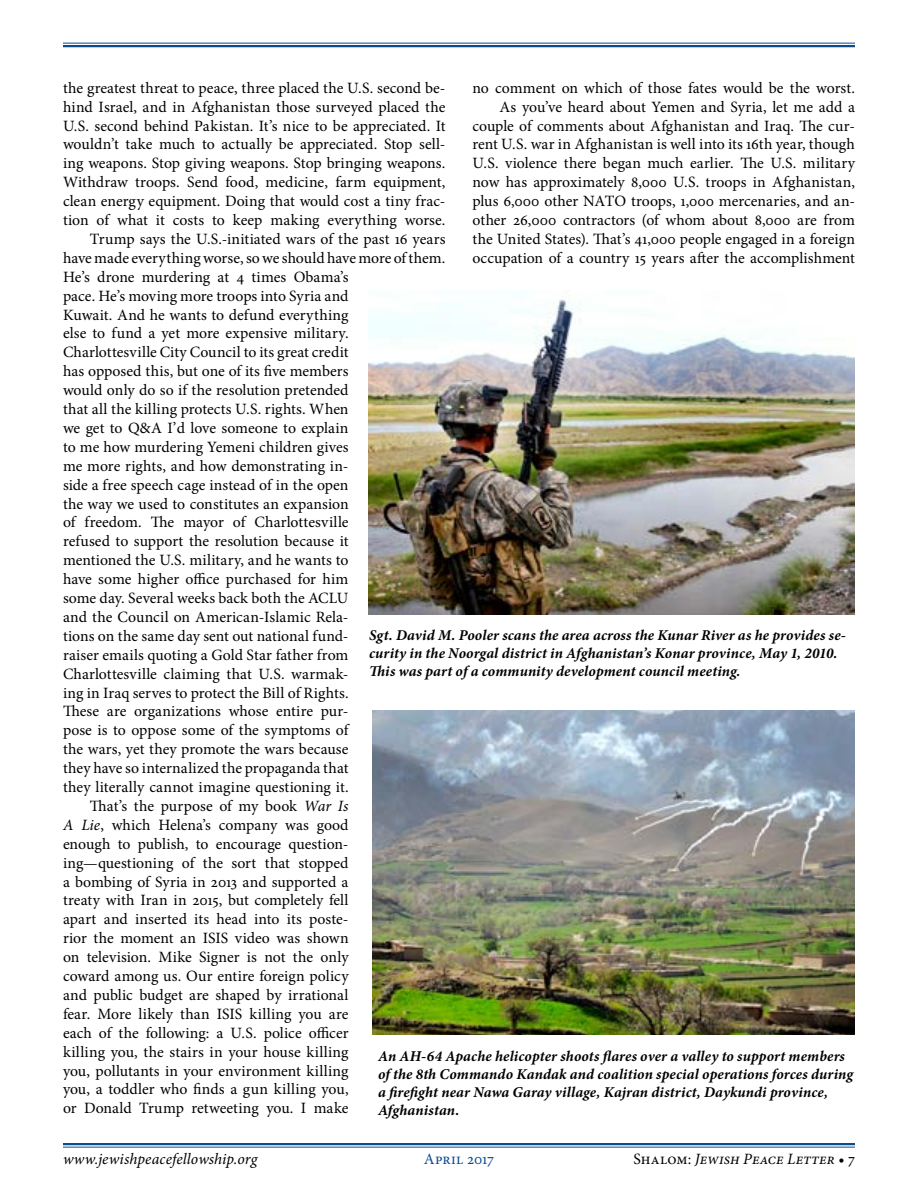
<style>
.page{position:relative;width:918px;height:1188px;background:#fff}
.page>*{position:absolute;margin:0;border:0;box-sizing:border-box;transform-origin:0 0}
.t1{font:15.75px/18.9px "Minion Pro";color:#000;text-align:right}
.t2{font:15.75px "Minion Pro";letter-spacing:.02em;color:#000}
.t3{font:italic 15.75px "Minion Pro";color:#000}
.t4{font:15.75px "Minion Pro";letter-spacing:.005em;color:#0a4d8e}
.t5{font:italic 700 15px/18px "Minion Pro";letter-spacing:.01em;color:#000}
.s1{font-style:italic}
.s2{font-style:normal}
</style>
<div class="page">
<hr style="left:63px;top:1143px;width:792px;height:2px;background:#0a4d8e">
<hr style="left:63px;top:1147px;width:792px;height:1px;background:#0a4d8e">
<hr style="left:63px;top:43px;width:792px;height:1px;background:#0a4d8e">
<hr style="left:63px;top:45px;width:792px;height:2px;background:#0a4d8e">
<img style="left:368px;top:290px;width:487px;height:324px">
<img style="left:372px;top:710px;width:483px;height:324px">
<p class="t2" style="left:63px;top:77px;width:384px">the greatest threat to peace, three placed the U.S. second be-</p>
<p class="t1" style="left:63px;top:97px;width:384px">hind Israel, and in Afghanistan those surveyed placed the</p>
<p class="t1" style="left:63px;top:116px;width:384px">U.S. second behind Pakistan. It’s nice to be appreciated. It</p>
<p class="t1" style="left:63px;top:135px;width:384px">wouldn’t take much to actually be appreciated. Stop sell-</p>
<p class="t1" style="left:63px;top:154px;width:384px">ing weapons. Stop giving weapons. Stop bringing weapons.</p>
<p class="t1" style="left:63px;top:173px;width:384px">Withdraw troops. Send food, medicine, farm equipment,</p>
<p class="t1" style="left:63px;top:192px;width:384px">clean energy equipment. Doing that would cost a tiny frac-</p>
<p class="t1" style="left:63px;top:211px;width:384px">tion of what it costs to keep making everything worse.</p>
<p class="t1" style="left:90px;top:229px;width:357px">Trump says the U.S.-initiated wars of the past 16 years</p>
<p class="t1" style="left:63px;top:248px;width:384px">have made everything worse, so we should have more of them.</p>
<p class="t1" style="left:63px;top:267px;width:287px">He’s drone murdering at 4 times Obama’s</p>
<p class="t1" style="left:63px;top:286px;width:287px">pace. He’s moving more troops into Syria and</p>
<p class="t1" style="left:63px;top:305px;width:287px">Kuwait. And he wants to defund everything</p>
<p class="t1" style="left:63px;top:324px;width:287px">else to fund a yet more expensive military.</p>
<p class="t1" style="left:63px;top:343px;width:287px">Charlottesville City Council to its great credit</p>
<p class="t1" style="left:63px;top:362px;width:287px">has opposed this, but one of its five members</p>
<p class="t1" style="left:63px;top:381px;width:287px">would only do so if the resolution pretended</p>
<p class="t2" style="left:63px;top:398px;width:287px">that all the killing protects U.S. rights. When</p>
<p class="t1" style="left:63px;top:418px;width:287px">we get to Q&amp;A I’d love someone to explain</p>
<p class="t1" style="left:63px;top:437px;width:287px">to me how murdering Yemeni children gives</p>
<p class="t1" style="left:63px;top:456px;width:287px">me more rights, and how demonstrating in-</p>
<p class="t1" style="left:63px;top:475px;width:287px">side a free speech cage instead of in the open</p>
<p class="t1" style="left:63px;top:494px;width:287px">the way we used to constitutes an expansion</p>
<p class="t1" style="left:63px;top:513px;width:287px">of freedom. The mayor of Charlottesville</p>
<p class="t1" style="left:63px;top:532px;width:287px">refused to support the resolution because it</p>
<p class="t1" style="left:63px;top:551px;width:287px">mentioned the U.S. military, and he wants to</p>
<p class="t1" style="left:63px;top:570px;width:287px">have some higher office purchased for him</p>
<p class="t1" style="left:63px;top:589px;width:287px">some day. Several weeks back both the ACLU</p>
<p class="t1" style="left:63px;top:607px;width:287px">and the Council on American-Islamic Rela-</p>
<p class="t1" style="left:63px;top:626px;width:287px">tions on the same day sent out national fund-</p>
<p class="t1" style="left:63px;top:645px;width:287px">raiser emails quoting a Gold Star father from</p>
<p class="t1" style="left:63px;top:664px;width:287px">Charlottesville claiming that U.S. warmak-</p>
<p class="t1" style="left:63px;top:683px;width:287px">ing in Iraq serves to protect the Bill of Rights.</p>
<p class="t1" style="left:63px;top:702px;width:287px">These are organizations whose entire pur-</p>
<p class="t1" style="left:63px;top:721px;width:287px">pose is to oppose some of the symptoms of</p>
<p class="t1" style="left:63px;top:740px;width:287px">the wars, yet they promote the wars because</p>
<p class="t1" style="left:63px;top:759px;width:287px">they have so internalized the propaganda that</p>
<p class="t1" style="left:63px;top:778px;width:287px">they literally cannot imagine questioning it.</p>
<p class="t1" style="left:90px;top:796px;width:260px">That’s the purpose of my book <span class="s1">War Is</span></p>
<p class="t1" style="left:63px;top:815px;width:287px"><span class="s1">A Lie</span>, which Helena’s company was good</p>
<p class="t1" style="left:63px;top:834px;width:287px">enough to publish, to encourage question-</p>
<p class="t1" style="left:63px;top:853px;width:287px">ing—questioning of the sort that stopped</p>
<p class="t1" style="left:63px;top:872px;width:287px">a bombing of Syria in 2013 and supported a</p>
<p class="t1" style="left:63px;top:891px;width:287px">treaty with Iran in 2015, but completely fell</p>
<p class="t1" style="left:63px;top:910px;width:287px">apart and inserted its head into its poste-</p>
<p class="t1" style="left:63px;top:929px;width:287px">rior the moment an ISIS video was shown</p>
<p class="t1" style="left:63px;top:948px;width:287px">on television. Mike Signer is not the only</p>
<p class="t1" style="left:63px;top:967px;width:287px">coward among us. Our entire foreign policy</p>
<p class="t1" style="left:63px;top:985px;width:287px">and public budget are shaped by irrational</p>
<p class="t1" style="left:63px;top:1004px;width:287px">fear. More likely than ISIS killing you are</p>
<p class="t1" style="left:63px;top:1023px;width:287px">each of the following: a U.S. police officer</p>
<p class="t1" style="left:63px;top:1042px;width:287px">killing you, the stairs in your house killing</p>
<p class="t1" style="left:63px;top:1061px;width:287px">you, pollutants in your environment killing</p>
<p class="t1" style="left:63px;top:1080px;width:287px">you, a toddler who finds a gun killing you,</p>
<p class="t1" style="left:63px;top:1099px;width:287px">or Donald Trump retweeting you. I make</p>
<p class="t1" style="left:472px;top:78px;width:384px">no comment on which of those fates would be the worst.<br>As you’ve heard about Yemen and Syria, let me add a couple of comments about Afghanistan and Iraq. The cur&shy;rent U.S. war in Afghanistan is well into its 16th year, though U.S. violence there began much earlier. The U.S. military now has approximately 8,000 U.S. troops in Afghanistan, plus 6,000 other NATO troops, 1,000 mercenaries, and an&shy;other 26,000 contractors (of whom about 8,000 are from the United States). That’s 41,000 people engaged in a foreign occupation of a country 15 years after the accomplishment</p>
<p class="t5" style="left:369px;top:626px;width:478px">Sgt. David M. Pooler scans the area across the Kunar River as he provides se&shy;curity in the Noorgal district in Afghanistan’s Konar province, May 1, 2010.<br>This was part of a community development council meeting.</p>
<p class="t5" style="left:378px;top:1047px;width:477px">An AH-64 Apache helicopter shoots flares over a valley to support members of the 8th Commando Kandak and coalition special operations forces during a firefight near Nawa Garay village, Kajran district, Daykundi province, Afghanistan.</p>
<p class="t3" style="left:63px;top:1148px;width:196px">www.jewishpeacefellowship.org</p>
<p class="t4" style="left:424px;top:1148px;width:72px">April 2017</p>
<p class="t3" style="left:633px;top:1148px;width:223px"><span class="s2">Shalom:</span> Jewish Peace Letter <span class="s2">• 7</span></p>
</div>
